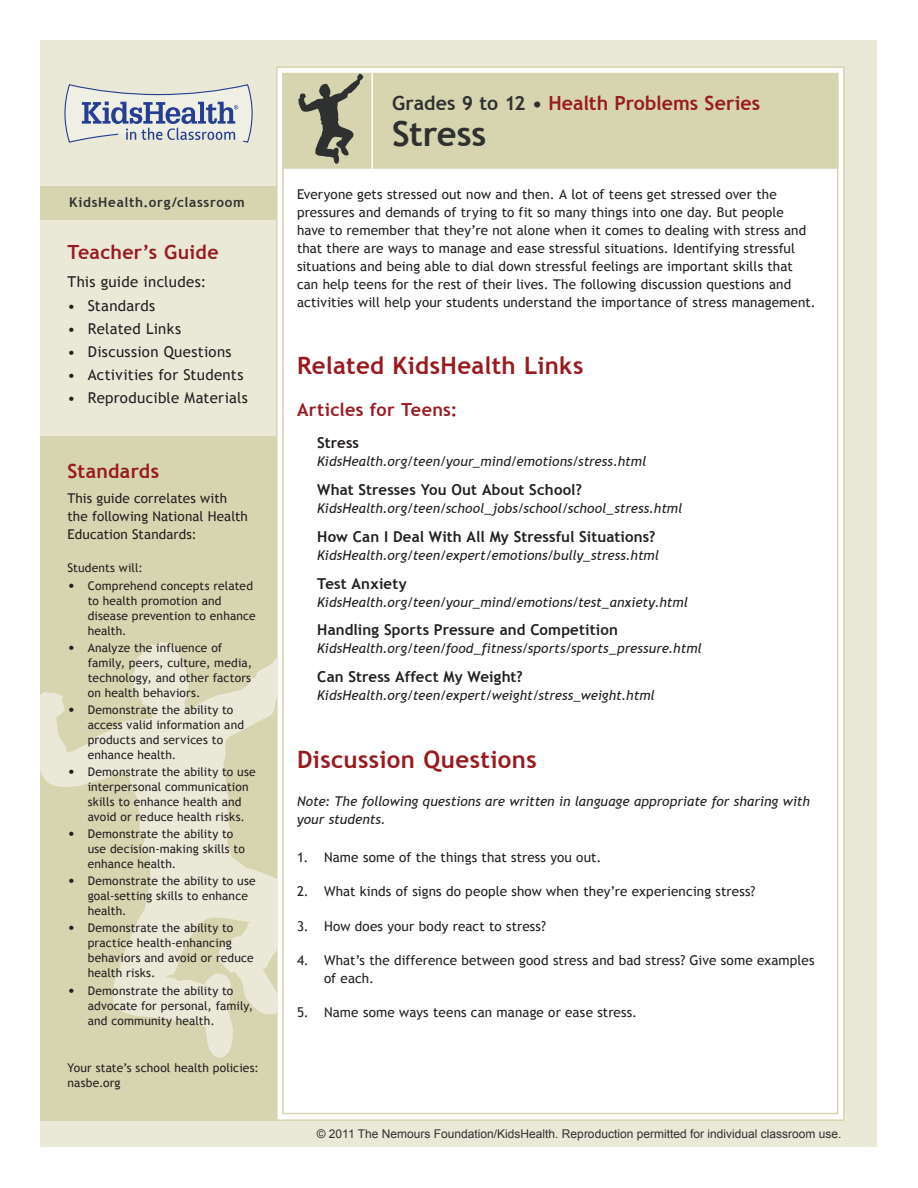
<style>
.page{position:relative;width:918px;height:1188px;background:#fff}
.page>*{position:absolute;margin:0;border:0;box-sizing:border-box;transform-origin:0 0}
.Lesson_Header{font:700 34.5px "Trebuchet MS";letter-spacing:-.005em;color:#2f3130}
.t1{font:700 24px "Trebuchet MS";letter-spacing:.015em;color:#991a1e}
.Lesson_Header-2{font:700 19.5px "Trebuchet MS";letter-spacing:.005em;color:#991a1e}
.t2{font:700 18px "Trebuchet MS";letter-spacing:.02em;color:#991a1e}
.Article_List{font:700 15px "Trebuchet MS";letter-spacing:.01em;color:#231f20}
.Contents_List{font:15px "Trebuchet MS";letter-spacing:.02em;color:#231f20}
.Basic_Numbered_List{font:13.5px/18px "Trebuchet MS";letter-spacing:.01em;color:#231f20}
.Article_List-2{font:italic 13.5px/18px "Trebuchet MS";color:#231f20}
.t3{font:700 13.5px "Trebuchet MS";letter-spacing:.05em;color:#2f3130}
.Contents_List-2{font:12px/15px "Trebuchet MS";letter-spacing:.01em;color:#231f20}
.t4{font:12px "Arial";color:#2f3130}
.s1{font-size:15px}
.s2{color:#2f3130}
</style>
<div class="page">
<div style="left:40px;top:40px;width:838px;height:1108px;background:#eae9d8"></div>
<div style="left:277px;top:67px;width:567px;height:1053px;background:#fff"></div>
<div style="left:283px;top:74px;width:555px;height:94px;background:#d6d5b0"></div>
<div style="left:282px;top:73px;width:556px;height:96px;border:2px solid #d6d5b0"></div>
<hr style="left:371px;top:73px;width:2px;height:96px;background:#fff">
<div style="left:40px;top:436px;width:237px;height:685px;background:#d6d5b0"></div>
<div style="left:40px;top:186px;width:237px;height:33px;background:#d6d5b0"></div>
<svg style="left:64px;top:84px;width:189px;height:59px"></svg>
<svg style="left:298px;top:74px;width:65px;height:90px"></svg>
<svg style="left:40px;top:642px;width:237px;height:416px"></svg>
<p class="t3" style="left:69px;top:194px;width:177px">KidsHealth.org/classroom</p>
<p class="Lesson_Header-2" style="left:68px;top:240px;width:153px">Teacher’s Guide</p>
<p class="Contents_List" style="left:68px;top:273px;width:140px">This guide includes:</p>
<p class="Contents_List" style="left:68px;top:296px;width:89px">• Standards</p>
<p class="Contents_List" style="left:68px;top:320px;width:115px">• Related Links</p>
<p class="Contents_List" style="left:68px;top:343px;width:166px">• Discussion Questions</p>
<p class="Contents_List" style="left:68px;top:366px;width:177px">• Activities for Students</p>
<p class="Contents_List" style="left:68px;top:389px;width:182px">• Reproducible Materials</p>
<p class="Lesson_Header-2" style="left:68px;top:459px;width:93px">Standards</p>
<p class="Basic_Numbered_List" style="left:68px;top:490px;width:182px">This guide correlates with the following National Health<br>Education Standards:</p>
<p class="Contents_List-2" style="left:68px;top:561px;width:77px">Students will:</p>
<p class="Contents_List-2" style="left:88px;top:578px;width:169px;text-indent:-20px"><span class="s1">•</span> Comprehend concepts related to health promotion and disease prevention to enhance health.</p>
<p class="Contents_List-2" style="left:88px;top:640px;width:166px;text-indent:-20px"><span class="s1">•</span> Analyze the influence of family, peers, culture, media, technology, and other factors on health behaviors.</p>
<p class="Contents_List-2" style="left:88px;top:702px;width:158px;text-indent:-20px"><span class="s1">•</span> Demonstrate the ability to access valid information and products and services to enhance health.</p>
<p class="Contents_List-2" style="left:88px;top:764px;width:170px;text-indent:-20px"><span class="s1">•</span> Demonstrate the ability to use interpersonal communication skills to enhance health and avoid or reduce health risks.</p>
<p class="Contents_List-2" style="left:88px;top:827px;width:159px;text-indent:-20px"><span class="s1">•</span> Demonstrate the ability to use decision-making skills to enhance health.</p>
<p class="Contents_List-2" style="left:88px;top:874px;width:170px;text-indent:-20px"><span class="s1">•</span> Demonstrate the ability to use goal-setting skills to enhance health.</p>
<p class="Contents_List-2" style="left:88px;top:921px;width:167px;text-indent:-20px"><span class="s1">•</span> Demonstrate the ability to practice health-enhancing behaviors and avoid or reduce health risks.</p>
<p class="Contents_List-2" style="left:88px;top:983px;width:167px;text-indent:-20px"><span class="s1">•</span> Demonstrate the ability to advocate for personal, family, and community health.</p>
<p class="Contents_List-2" style="left:68px;top:1060px;width:193px">Your state’s school health policies:</p>
<p class="Contents_List-2" style="left:68px;top:1075px;width:55px">nasbe.org</p>
<p class="Lesson_Header-2" style="left:392px;top:91px;width:370px"><span class="s2">Grades 9 to 12 •</span> Health Problems Series</p>
<p class="Lesson_Header" style="left:392px;top:112px;width:96px">Stress</p>
<p class="Basic_Numbered_List" style="left:297px;top:185px;width:520px">Everyone gets stressed out now and then. A lot of teens get stressed over the pressures and demands of trying to fit so many things into one day. But people<br>have to remember that they’re not alone when it comes to dealing with stress and that there are ways to manage and ease stressful situations. Identifying stressful situations and being able to dial down stressful feelings are important skills that can help teens for the rest of their lives. The following discussion questions and activities will help your students understand the importance of stress management.</p>
<p class="t1" style="left:297px;top:351px;width:288px">Related KidsHealth Links</p>
<p class="t2" style="left:297px;top:399px;width:162px">Articles for Teens:</p>
<p class="Article_List" style="left:317px;top:434px;width:43px">Stress</p>
<p class="Article_List-2" style="left:317px;top:453px;width:331px">KidsHealth.org/teen/your_mind/emotions/stress.html</p>
<p class="Article_List" style="left:317px;top:480px;width:266px">What Stresses You Out About School?</p>
<p class="Article_List-2" style="left:317px;top:499px;width:367px">KidsHealth.org/teen/school_jobs/school/school_stress.html</p>
<p class="Article_List" style="left:317px;top:527px;width:340px">How Can I Deal With All My Stressful Situations?</p>
<p class="Article_List-2" style="left:317px;top:546px;width:343px">KidsHealth.org/teen/expert/emotions/bully_stress.html</p>
<p class="Article_List" style="left:317px;top:574px;width:91px">Test Anxiety</p>
<p class="Article_List-2" style="left:317px;top:593px;width:372px">KidsHealth.org/teen/your_mind/emotions/test_anxiety.html</p>
<p class="Article_List" style="left:317px;top:621px;width:302px">Handling Sports Pressure and Competition</p>
<p class="Article_List-2" style="left:317px;top:640px;width:386px">KidsHealth.org/teen/food_fitness/sports/sports_pressure.html</p>
<p class="Article_List" style="left:317px;top:668px;width:207px">Can Stress Affect My Weight?</p>
<p class="Article_List-2" style="left:317px;top:687px;width:339px">KidsHealth.org/teen/expert/weight/stress_weight.html</p>
<p class="t1" style="left:297px;top:744px;width:241px">Discussion Questions</p>
<p class="Article_List-2" style="left:297px;top:792px;width:514px">Note: The following questions are written in language appropriate for sharing with your students.</p>
<p class="Basic_Numbered_List" style="left:297px;top:849px;width:306px">1. Name some of the things that stress you out.</p>
<p class="Basic_Numbered_List" style="left:297px;top:883px;width:460px">2. What kinds of signs do people show when they’re experiencing stress?</p>
<p class="Basic_Numbered_List" style="left:297px;top:917px;width:250px">3. How does your body react to stress?</p>
<p class="Basic_Numbered_List" style="left:324px;top:951px;width:492px;text-indent:-27px">4. What’s the difference between good stress and bad stress? Give some examples of each.</p>
<p class="Basic_Numbered_List" style="left:297px;top:1003px;width:342px">5. Name some ways teens can manage or ease stress.</p>
<p class="t4" style="left:317px;top:1126px;width:526px">© 2011 The Nemours Foundation/KidsHealth. Reproduction permitted for individual classroom use.</p>
</div>
